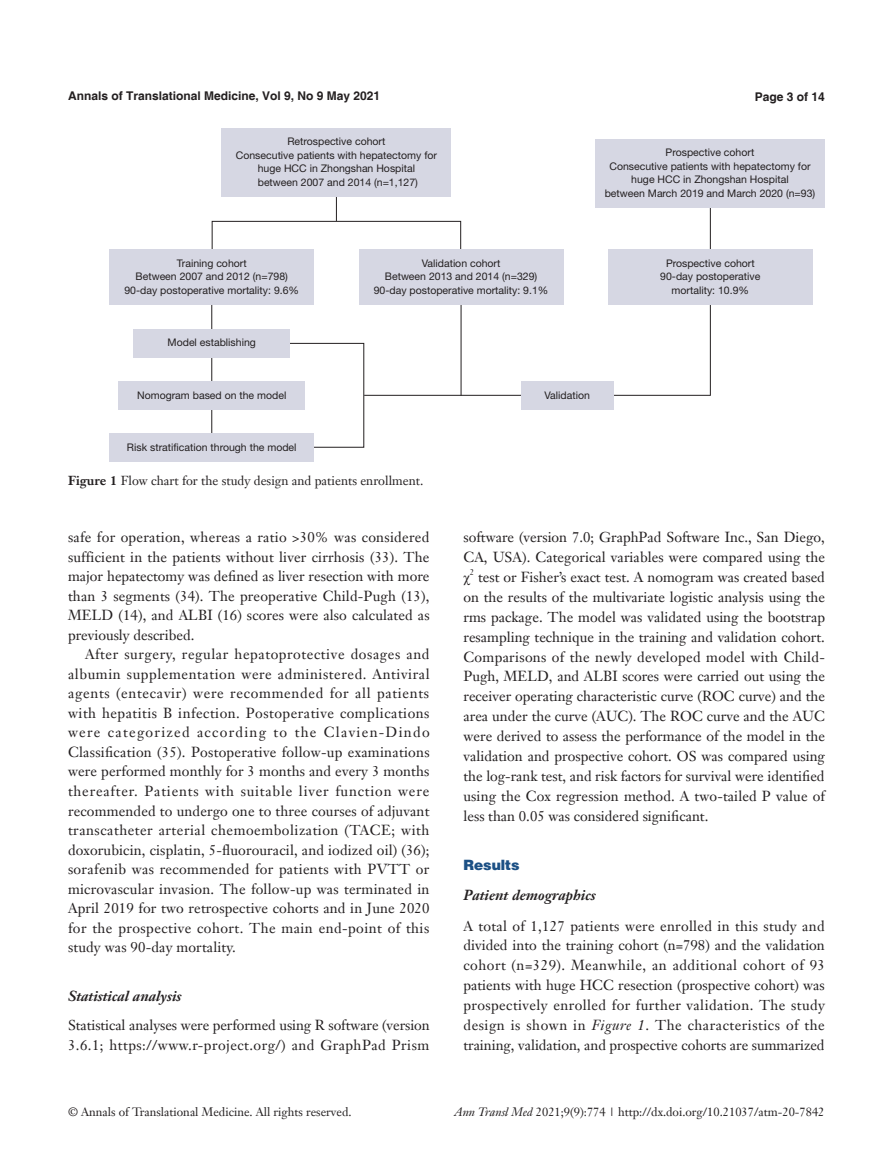
<style>
.page{position:relative;width:893px;height:1170px;background:#fff}
.page>*{position:absolute;margin:0;border:0;box-sizing:border-box;transform-origin:0 0}
.t1{font:14.25px/19.5px "Janson Text LT";letter-spacing:.005em;color:#231f20;text-align:justify}
.t2{font:italic 700 14.25px "Janson Text LT";color:#231f20}
.t3{font:900 14.25px "Helvetica";color:#1c5085}
.t4{font:12.75px "Janson Text LT";color:#231f20}
.t5{font:12px "Janson Text LT";color:#231f20}
.t6{font:700 12px "Helvetica";color:#231f20}
.t7{font:10.5px/13.5px "Helvetica Neue LT Pro";color:#231f20;text-align:center}
.t8{font:8.25px "Janson Text LT";color:#231f20}
.s1{font-weight:700}
.s2{font-family:"Times New Roman"}
.s3{font-style:italic}
</style>
<div class="page">
<hr style="left:461px;top:296px;width:1px;height:99px;background:#231f20">
<hr style="left:710px;top:196px;width:1px;height:199px;background:#231f20">
<hr style="left:211px;top:304px;width:1px;height:143px;background:#231f20">
<hr style="left:364px;top:395px;width:346px;height:1px;background:#231f20">
<div style="left:212px;top:221px;width:249px;height:28px;border:1px solid #231f20"></div>
<svg style="left:336px;top:196px;width:1px;height:25px"></svg>
<div style="left:221px;top:128px;width:230px;height:68px;background:#d6d7e3"></div>
<div style="left:119px;top:381px;width:186px;height:28px;background:#d6d7e3"></div>
<div style="left:521px;top:381px;width:93px;height:28px;background:#d6d7e3"></div>
<div style="left:133px;top:329px;width:157px;height:28px;background:#d6d7e3"></div>
<div style="left:110px;top:433px;width:204px;height:28px;background:#d6d7e3"></div>
<div style="left:110px;top:249px;width:204px;height:55px;background:#d6d7e3"></div>
<div style="left:359px;top:249px;width:204px;height:55px;background:#d6d7e3"></div>
<div style="left:608px;top:249px;width:205px;height:55px;background:#d6d7e3"></div>
<div style="left:595px;top:139px;width:230px;height:68px;background:#d6d7e3"></div>
<p class="t6" style="left:68px;top:88px;width:314px">Annals of Translational Medicine, Vol 9, No 9 May 2021</p>
<p class="t6" style="left:755px;top:89px;width:72px">Page 3 of 14</p>
<p class="t7" style="left:287px;top:134px;width:100px">Retrospective cohort</p>
<p class="t7" style="left:236px;top:148px;width:203px">Consecutive patients with hepatectomy for huge HCC in Zhongshan Hospital</p>
<p class="t7" style="left:258px;top:175px;width:162px">between 2007 and 2014 (n=1,127)</p>
<p class="t7" style="left:666px;top:145px;width:90px">Prospective cohort</p>
<p class="t7" style="left:609px;top:159px;width:203px">Consecutive patients with hepatectomy for huge HCC in Zhongshan Hospital</p>
<p class="t7" style="left:605px;top:186px;width:212px">between March 2019 and March 2020 (n=93)</p>
<p class="t7" style="left:177px;top:256px;width:71px">Training cohort</p>
<p class="t7" style="left:136px;top:269px;width:154px">Between 2007 and 2012 (n=798)</p>
<p class="t7" style="left:124px;top:283px;width:176px">90-day postoperative mortality: 9.6%</p>
<p class="t7" style="left:168px;top:335px;width:90px">Model establishing</p>
<p class="t7" style="left:422px;top:256px;width:80px">Validation cohort</p>
<p class="t7" style="left:385px;top:269px;width:154px">Between 2013 and 2014 (n=329)</p>
<p class="t7" style="left:374px;top:283px;width:176px">90-day postoperative mortality: 9.1%</p>
<p class="t7" style="left:137px;top:388px;width:151px">Nomogram based on the model</p>
<p class="t7" style="left:544px;top:388px;width:47px">Validation</p>
<p class="t7" style="left:127px;top:440px;width:171px">Risk stratification through the model</p>
<p class="t4" style="left:68px;top:473px;width:357px"><span class="s1">Figure 1</span> Flow chart for the study design and patients enrollment.</p>
<p class="t7" style="left:666px;top:256px;width:90px">Prospective cohort</p>
<p class="t7" style="left:660px;top:269px;width:102px">90-day postoperative mortality: 10.9%</p>
<p class="t1" style="left:68px;top:527px;width:363px">safe for operation, whereas a ratio &gt;30% was considered sufficient in the patients without liver cirrhosis (33). The major hepatectomy was defined as liver resection with more than 3 segments (34). The preoperative Child-Pugh (13), MELD (14), and ALBI (16) scores were also calculated as previously described.</p>
<p class="t1" style="left:68px;top:644px;width:363px;text-indent:17px">After surgery, regular hepatoprotective dosages and albumin supplementation were administered. Antiviral agents (entecavir) were recommended for all patients with hepatitis B infection. Postoperative complications were categorized according to the Clavien-Dindo Classification (35). Postoperative follow-up examinations were performed monthly for 3 months and every 3 months thereafter. Patients with suitable liver function were recommended to undergo one to three courses of adjuvant transcatheter arterial chemoembolization (TACE; with doxorubicin, cisplatin, 5-fluorouracil, and iodized oil) (36); sorafenib was recommended for patients with PVTT or microvascular invasion. The follow-up was terminated in April 2019 for two retrospective cohorts and in June 2020 for the prospective cohort. The main end-point of this study was 90-day mortality.</p>
<p class="t2" style="left:68px;top:986px;width:115px">Statistical analysis</p>
<p class="t1" style="left:68px;top:1015px;width:363px">Statistical analyses were performed using R software (version<br>3.6.1; https://www.r-project.org/) and GraphPad Prism</p>
<p class="t1" style="left:463px;top:527px;width:363px">software (version 7.0; GraphPad Software Inc., San Diego, CA, USA). Categorical variables were compared using the <span class="s2">χ</span></p>
<p class="t8" style="left:470px;top:567px;width:6px">2</p>
<p class="t1" style="left:463px;top:566px;width:363px;line-height:20px;text-indent:15px">test or Fisher’s exact test. A nomogram was created based on the results of the multivariate logistic analysis using the rms package. The model was validated using the bootstrap resampling technique in the training and validation cohort.<br>Comparisons of the newly developed model with Child-Pugh, MELD, and ALBI scores were carried out using the receiver operating characteristic curve (ROC curve) and the area under the curve (AUC). The ROC curve and the AUC were derived to assess the performance of the model in the validation and prospective cohort. OS was compared using the log-rank test, and risk factors for survival were identified using the Cox regression method. A two-tailed P value of less than 0.05 was considered significant.</p>
<p class="t3" style="left:463px;top:856px;width:58px">Results</p>
<p class="t2" style="left:463px;top:886px;width:134px">Patient demographics</p>
<p class="t1" style="left:463px;top:915px;width:363px;line-height:20px">A total of 1,127 patients were enrolled in this study and divided into the training cohort (n=798) and the validation cohort (n=329). Meanwhile, an additional cohort of 93 patients with huge HCC resection (prospective cohort) was prospectively enrolled for further validation. The study design is shown in <span class="s3">Figure 1</span>. The characteristics of the training, validation, and prospective cohorts are summarized</p>
<p class="t5" style="left:68px;top:1104px;width:285px">© Annals of Translational Medicine. All rights reserved.</p>
<p class="t5" style="left:454px;top:1104px;width:371px"><span class="s3">Ann Transl Med</span> 2021;9(9):774 | http://dx.doi.org/10.21037/atm-20-7842</p>
</div>
